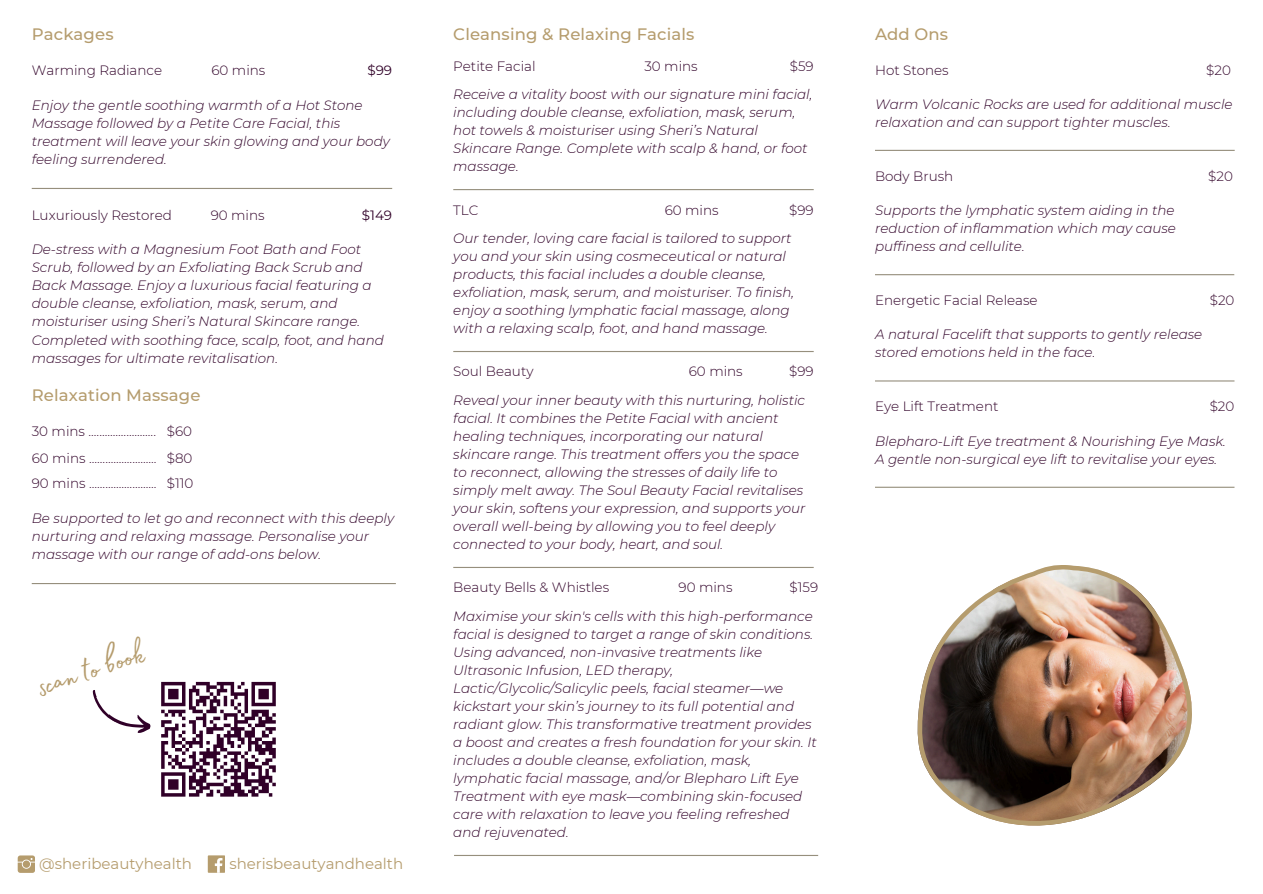
<style>
.page{position:relative;width:1263px;height:894px;background:#fff}
.page>*{position:absolute;margin:0;border:0;box-sizing:border-box;transform-origin:0 0}
.t1{font:38.7px "Madelyn Fill";color:#b59c6d}
.t2{font:500 16.5px "Montserrat";letter-spacing:.01em;color:#b59c6d}
.t3{font:15px "Montserrat";color:#b59c6d}
.t4{font:italic 300 13.5px/18px "Montserrat";color:#300028}
.t5{font:300 13.5px "Montserrat";color:#300028}
.t6{font:13.5px "Montserrat";color:#300028}
</style>
<div class="page">
<hr style="left:453px;top:351px;width:361px;height:1px;background:#968f7d">
<hr style="left:453px;top:189px;width:361px;height:1px;background:#968f7d">
<hr style="left:875px;top:150px;width:360px;height:1px;background:#968f7d">
<hr style="left:875px;top:274px;width:359px;height:1px;background:#968f7d">
<svg style="left:18px;top:855px;width:17px;height:17px"></svg>
<div style="left:208px;top:855px;width:17px;height:17px;background:#b59c6d"></div>
<svg style="left:215px;top:858px;width:7px;height:14px"></svg>
<hr style="left:875px;top:380px;width:359px;height:1px;background:#968f7d">
<hr style="left:32px;top:188px;width:360px;height:1px;background:#968f7d">
<hr style="left:454px;top:854px;width:364px;height:1px;background:#968f7d">
<hr style="left:875px;top:486px;width:359px;height:1px;background:#968f7d">
<img style="left:918px;top:565px;width:274px;height:259px">
<hr style="left:453px;top:566px;width:361px;height:2px;background:#968f7d">
<hr style="left:32px;top:583px;width:364px;height:1px;background:#968f7d">
<svg style="left:92px;top:681px;width:184px;height:116px"></svg>
<p class="t2" style="left:32px;top:24px;width:83px">Packages</p>
<h2 class="t5" style="left:32px;top:62px;width:132px">Warming Radiance</h2>
<p class="t5" style="left:211px;top:62px;width:55px">60 mins</p>
<p class="t6" style="left:367px;top:62px;width:26px">$99</p>
<h3 class="t4" style="left:32px;top:96px;width:360px">Enjoy the gentle soothing warmth of a Hot Stone Massage followed by a Petite Care Facial, this treatment will leave your skin glowing and your body feeling surrendered.</h3>
<h4 class="t5" style="left:32px;top:206px;width:142px">Luxuriously Restored</h4>
<p class="t5" style="left:211px;top:206px;width:55px">90 mins</p>
<p class="t6" style="left:362px;top:206px;width:32px">$149</p>
<p class="t4" style="left:32px;top:240px;width:354px">De-stress with a Magnesium Foot Bath and Foot Scrub, followed by an Exfoliating Back Scrub and Back Massage. Enjoy a luxurious facial featuring a double cleanse, exfoliation, mask, serum, and moisturiser using Sheri’s Natural Skincare range.<br>Completed with soothing face, scalp, foot, and hand massages for ultimate revitalisation.</p>
<p class="t2" style="left:32px;top:385px;width:170px">Relaxation Massage</p>
<p class="t5" style="left:32px;top:423px;width:126px">30 mins .........................</p>
<p class="t5" style="left:167px;top:423px;width:27px">$60</p>
<p class="t5" style="left:32px;top:449px;width:126px">60 mins .........................</p>
<h2 class="t5" style="left:167px;top:449px;width:27px">$80</h2>
<p class="t5" style="left:32px;top:475px;width:126px">90 mins .........................</p>
<p class="t5" style="left:167px;top:475px;width:28px">$110</p>
<p class="t4" style="left:32px;top:509px;width:364px">Be supported to let go and reconnect with this deeply nurturing and relaxing massage. Personalise your massage with our range of add-ons below.</p>
<p class="t1" style="left:28px;top:659px;width:114px;rotate:-18deg">scan to book</p>
<h1 class="t3" style="left:39px;top:854px;width:154px">@sheribeautyhealth</h1>
<p class="t3" style="left:229px;top:854px;width:175px">sherisbeautyandhealth</p>
<h2 class="t2" style="left:453px;top:24px;width:243px">Cleansing &amp; Relaxing Facials</h2>
<p class="t5" style="left:453px;top:58px;width:84px">Petite Facial</p>
<p class="t5" style="left:644px;top:58px;width:55px">30 mins</p>
<p class="t5" style="left:790px;top:58px;width:25px">$59</p>
<p class="t4" style="left:453px;top:85px;width:361px">Receive a vitality boost with our signature mini facial, including double cleanse, exfoliation, mask, serum, hot towels &amp; moisturiser using Sheri’s Natural Skincare Range. Complete with scalp &amp; hand, or foot massage.</p>
<p class="t5" style="left:453px;top:201px;width:27px">TLC</p>
<p class="t5" style="left:665px;top:201px;width:55px">60 mins</p>
<p class="t5" style="left:789px;top:201px;width:26px">$99</p>
<p class="t4" style="left:453px;top:229px;width:342px">Our tender, loving care facial is tailored to support you and your skin using cosmeceutical or natural products, this facial includes a double cleanse, exfoliation, mask, serum, and moisturiser. To finish, enjoy a soothing lymphatic facial massage, along with a relaxing scalp, foot, and hand massage.</p>
<p class="t5" style="left:453px;top:363px;width:82px">Soul Beauty</p>
<p class="t5" style="left:689px;top:363px;width:55px">60 mins</p>
<p class="t5" style="left:789px;top:363px;width:26px">$99</p>
<p class="t4" style="left:453px;top:391px;width:354px">Reveal your inner beauty with this nurturing, holistic facial. It combines the Petite Facial with ancient healing techniques, incorporating our natural skincare range. This treatment offers you the space to reconnect, allowing the stresses of daily life to simply melt away. The Soul Beauty Facial revitalises your skin, softens your expression, and supports your overall well-being by allowing you to feel deeply connected to your body, heart, and soul.</p>
<p class="t5" style="left:453px;top:579px;width:157px">Beauty Bells &amp; Whistles</p>
<p class="t5" style="left:679px;top:579px;width:55px">90 mins</p>
<p class="t5" style="left:789px;top:579px;width:30px">$159</p>
<p class="t4" style="left:453px;top:607px;width:365px">Maximise your skin's cells with this high-performance facial is designed to target a range of skin conditions.<br>Using advanced, non-invasive treatments like Ultrasonic Infusion, LED therapy, Lactic/Glycolic/Salicylic peels, facial steamer—we kickstart your skin’s journey to its full potential and radiant glow. This transformative treatment provides a boost and creates a fresh foundation for your skin. It includes a double cleanse, exfoliation, mask, lymphatic facial massage, and/or Blepharo Lift Eye Treatment with eye mask—combining skin-focused care with relaxation to leave you feeling refreshed and rejuvenated.</p>
<p class="t2" style="left:875px;top:24px;width:75px">Add Ons</p>
<p class="t5" style="left:875px;top:61px;width:75px">Hot Stones</p>
<p class="t5" style="left:1206px;top:61px;width:26px">$20</p>
<p class="t4" style="left:875px;top:95px;width:359px">Warm Volcanic Rocks are used for additional muscle relaxation and can support tighter muscles.</p>
<p class="t5" style="left:875px;top:168px;width:80px">Body Brush</p>
<p class="t5" style="left:1208px;top:168px;width:26px">$20</p>
<h2 class="t4" style="left:875px;top:201px;width:302px;text-align:justify">Supports the lymphatic system aiding in the reduction of inflammation which may cause puffiness and cellulite.</h2>
<p class="t5" style="left:875px;top:292px;width:164px">Energetic Facial Release</p>
<h3 class="t5" style="left:1210px;top:292px;width:26px">$20</h3>
<p class="t4" style="left:875px;top:325px;width:329px">A natural Facelift that supports to gently release stored emotions held in the face.</p>
<p class="t5" style="left:875px;top:398px;width:125px">Eye Lift Treatment</p>
<p class="t5" style="left:1210px;top:398px;width:26px">$20</p>
<p class="t4" style="left:875px;top:431px;width:352px">Blepharo-Lift Eye treatment &amp; Nourishing Eye Mask.<br>A gentle non-surgical eye lift to revitalise your eyes.</p>
</div>
